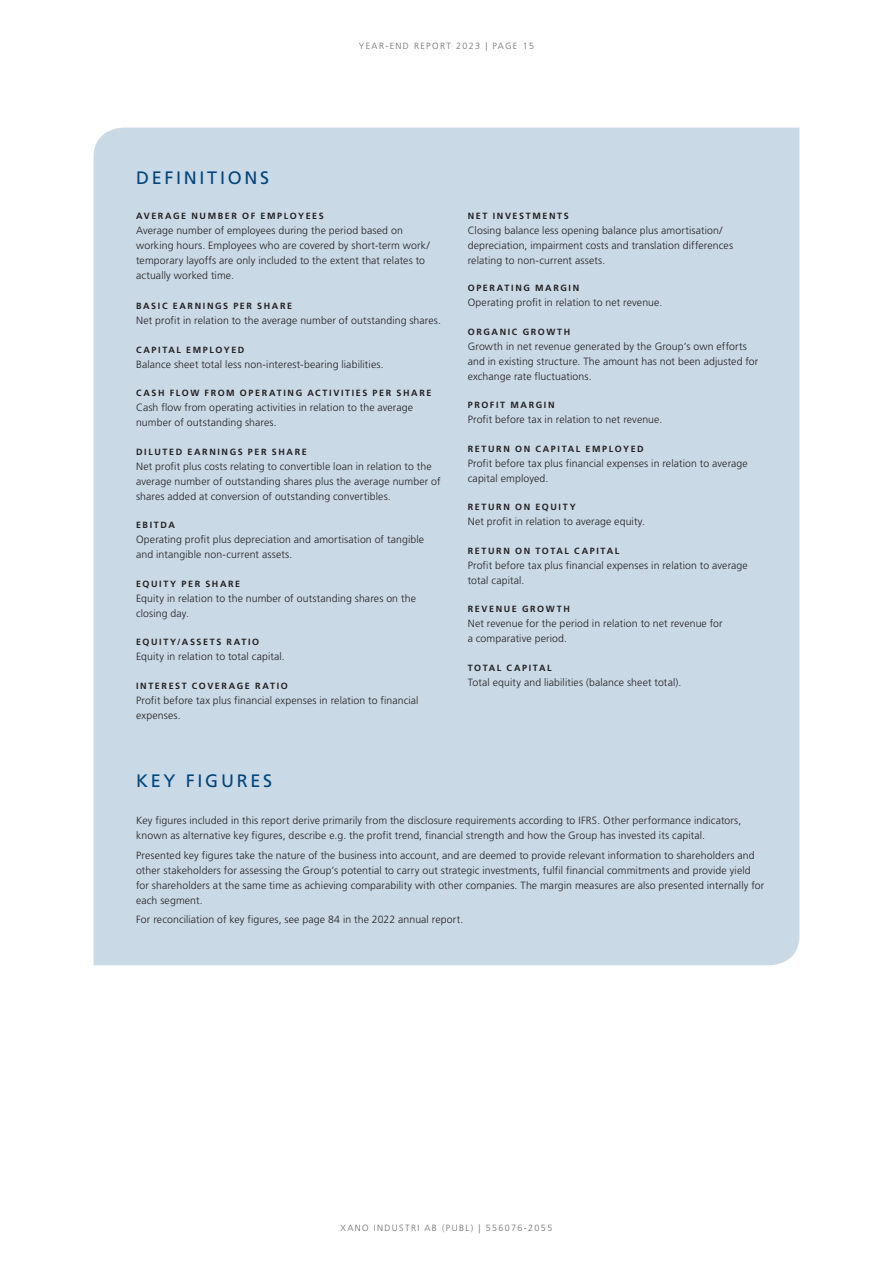
<style>
.page{position:relative;width:893px;height:1263px;background:#fff}
.page>*{position:absolute;margin:0;border:0;box-sizing:border-box;transform-origin:0 0}
.t1{font:18px "Frutiger";letter-spacing:.15em;color:#00467e}
.t2{font:300 10.5px/15px "Frutiger";letter-spacing:.01em;color:#231f20}
.t3{font:700 9px "Frutiger";letter-spacing:.18em;color:#231f20}
.t4{font:300 9px "Frutiger";letter-spacing:.15em;color:#6c6d70}
</style>
<div class="page">
<div style="left:94px;top:128px;width:705px;height:837px;background:#cad9e6"></div>
<h1 class="t1" style="left:136px;top:167px;width:135px">DEFINITIONS</h1>
<p class="t4" style="left:359px;top:41px;width:177px">YEAR-END REPORT 2023 | PAGE 15</p>
<p class="t3" style="left:136px;top:211px;width:189px">AVERAGE NUMBER OF EMPLOYEES</p>
<p class="t2" style="left:136px;top:223px;width:295px">Average number of employees during the period based on working hours. Employees who are covered by short-term work/ temporary layoffs are only included to the extent that relates to actually worked time.</p>
<p class="t3" style="left:136px;top:301px;width:158px">BASIC EARNINGS PER SHARE</p>
<p class="t2" style="left:136px;top:313px;width:306px">Net profit in relation to the average number of outstanding shares.</p>
<p class="t3" style="left:136px;top:344px;width:110px">CAPITAL EMPLOYED</p>
<p class="t2" style="left:136px;top:357px;width:249px">Balance sheet total less non-interest-bearing liabilities.</p>
<p class="t3" style="left:136px;top:388px;width:297px">CASH FLOW FROM OPERATING ACTIVITIES PER SHARE</p>
<p class="t2" style="left:136px;top:400px;width:279px">Cash flow from operating activities in relation to the average number of outstanding shares.</p>
<p class="t3" style="left:136px;top:446px;width:172px">DILUTED EARNINGS PER SHARE</p>
<p class="t2" style="left:136px;top:459px;width:306px">Net profit plus costs relating to convertible loan in relation to the average number of outstanding shares plus the average number of shares added at conversion of outstanding convertibles.</p>
<p class="t3" style="left:136px;top:520px;width:40px">EBITDA</p>
<p class="t2" style="left:136px;top:532px;width:290px">Operating profit plus depreciation and amortisation of tangible and intangible non-current assets.</p>
<p class="t3" style="left:136px;top:578px;width:106px">EQUITY PER SHARE</p>
<p class="t2" style="left:136px;top:591px;width:281px">Equity in relation to the number of outstanding shares on the closing day.</p>
<p class="t3" style="left:136px;top:637px;width:125px">EQUITY/ASSETS RATIO</p>
<p class="t2" style="left:136px;top:649px;width:150px">Equity in relation to total capital.</p>
<p class="t3" style="left:136px;top:680px;width:153px">INTEREST COVERAGE RATIO</p>
<p class="t2" style="left:136px;top:693px;width:284px">Profit before tax plus financial expenses in relation to financial expenses.</p>
<h1 class="t1" style="left:136px;top:771px;width:138px">KEY FIGURES</h1>
<p class="t3" style="left:468px;top:211px;width:103px">NET INVESTMENTS</p>
<p class="t2" style="left:468px;top:223px;width:267px">Closing balance less opening balance plus amortisation/ depreciation, impairment costs and translation differences relating to non-current assets.</p>
<p class="t3" style="left:468px;top:283px;width:113px">OPERATING MARGIN</p>
<p class="t2" style="left:468px;top:295px;width:196px">Operating profit in relation to net revenue.</p>
<p class="t3" style="left:468px;top:326px;width:104px">ORGANIC GROWTH</p>
<p class="t2" style="left:468px;top:339px;width:292px">Growth in net revenue generated by the Group’s own efforts and in existing structure. The amount has not been adjusted for exchange rate fluctuations.</p>
<p class="t3" style="left:468px;top:400px;width:88px">PROFIT MARGIN</p>
<p class="t2" style="left:468px;top:412px;width:196px">Profit before tax in relation to net revenue.</p>
<p class="t3" style="left:468px;top:443px;width:178px">RETURN ON CAPITAL EMPLOYED</p>
<p class="t2" style="left:468px;top:456px;width:282px">Profit before tax plus financial expenses in relation to average capital employed.</p>
<p class="t3" style="left:468px;top:502px;width:109px">RETURN ON EQUITY</p>
<p class="t2" style="left:468px;top:514px;width:179px">Net profit in relation to average equity.</p>
<p class="t3" style="left:468px;top:545px;width:153px">RETURN ON TOTAL CAPITAL</p>
<p class="t2" style="left:468px;top:558px;width:282px">Profit before tax plus financial expenses in relation to average total capital.</p>
<p class="t3" style="left:468px;top:604px;width:104px">REVENUE GROWTH</p>
<p class="t2" style="left:468px;top:616px;width:257px">Net revenue for the period in relation to net revenue for a comparative period.</p>
<p class="t3" style="left:468px;top:662px;width:85px">TOTAL CAPITAL</p>
<p class="t2" style="left:468px;top:675px;width:215px">Total equity and liabilities (balance sheet total).</p>
<p class="t2" style="left:136px;top:813px;width:607px">Key figures included in this report derive primarily from the disclosure requirements according to IFRS. Other performance indicators, known as alternative key figures, describe e.g. the profit trend, financial strength and how the Group has invested its capital.</p>
<p class="t2" style="left:136px;top:848px;width:630px">Presented key figures take the nature of the business into account, and are deemed to provide relevant information to shareholders and other stakeholders for assessing the Group’s potential to carry out strategic investments, fulfil financial commitments and provide yield for shareholders at the same time as achieving comparability with other companies. The margin measures are also presented internally for each segment.</p>
<p class="t2" style="left:136px;top:912px;width:329px">For reconciliation of key figures, see page 84 in the 2022 annual report.</p>
<p class="t4" style="left:341px;top:1223px;width:213px">XANO INDUSTRI AB (PUBL) | 556076-2055</p>
</div>
